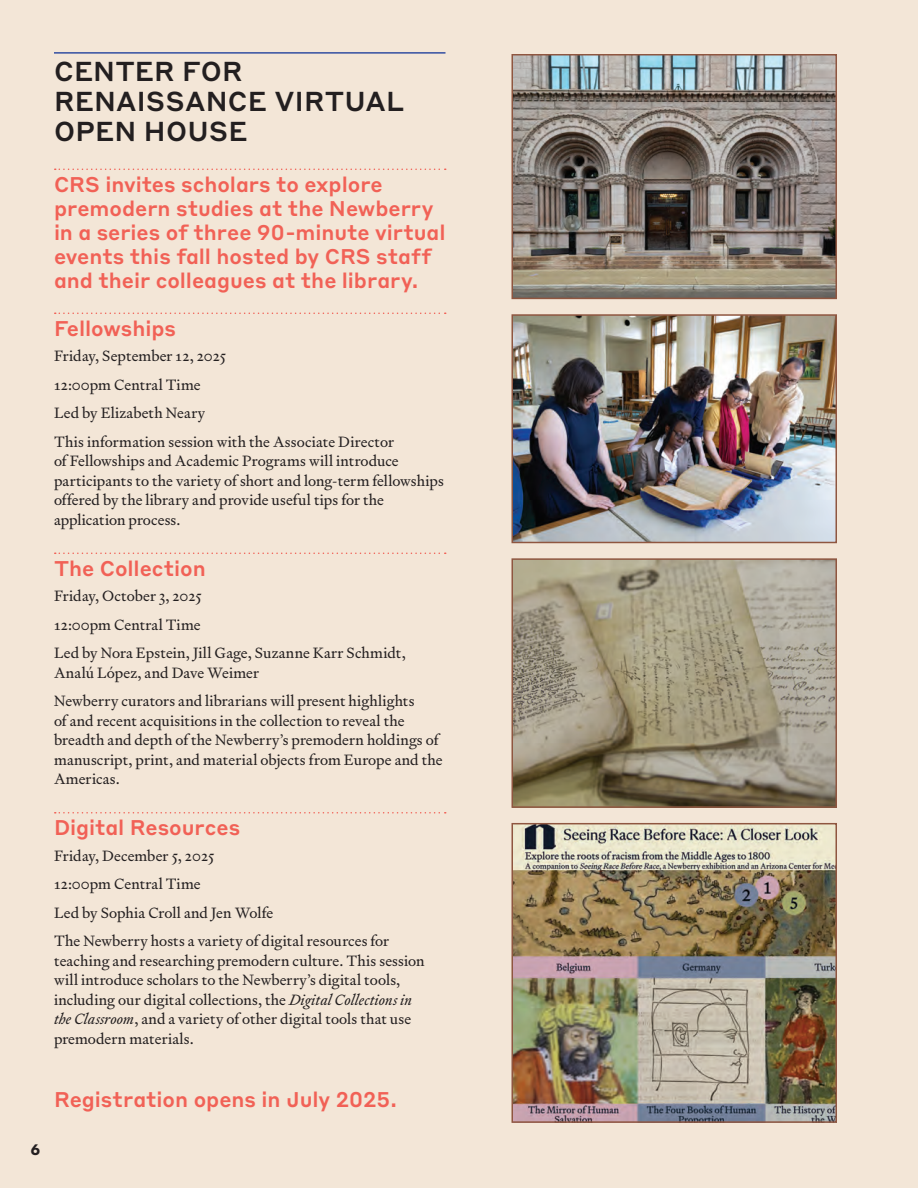
<style>
.page{position:relative;width:918px;height:1188px;background:#f3e6d7}
.page>*{position:absolute;margin:0;border:0;box-sizing:border-box;transform-origin:0 0}
.t1{font:500 27px/30px "Styrene B";letter-spacing:.01em;color:#231f20}
.t2{font:500 21px/24px "Styrene B";letter-spacing:-.005em;color:#f16156}
.t3{font:15px/19.5px "Signifier";letter-spacing:.005em;color:#231f20}
.t4{font:700 15px "Styrene B";color:#231f20}
.s1{font-style:italic}
</style>
<div class="page">
<hr style="left:54px;top:52px;width:392px;height:2px;background:#324ea1">
<svg style="left:55px;top:169px;width:391px;height:1px"></svg>
<svg style="left:55px;top:313px;width:391px;height:1px"></svg>
<svg style="left:55px;top:553px;width:391px;height:1px"></svg>
<svg style="left:55px;top:812px;width:391px;height:2px"></svg>
<img style="left:515px;top:317px;width:319px;height:223px">
<div style="left:512px;top:314px;width:325px;height:229px;border:2px solid #8f5640"></div>
<img style="left:515px;top:561px;width:319px;height:244px">
<div style="left:512px;top:558px;width:325px;height:250px;border:2px solid #8f5640"></div>
<img style="left:515px;top:826px;width:319px;height:294px">
<div style="left:512px;top:823px;width:325px;height:300px;border:2px solid #8f5640"></div>
<img style="left:515px;top:57px;width:319px;height:239px">
<div style="left:512px;top:54px;width:325px;height:245px;border:2px solid #8f5640"></div>
<h1 class="t1" style="left:54px;top:54px;width:352px">CENTER FOR<br>RENAISSANCE VIRTUAL<br>OPEN HOUSE</h1>
<h2 class="t2" style="left:54px;top:170px;width:393px">CRS invites scholars to explore premodern studies at the Newberry in a series of three 90-minute virtual events this fall hosted by CRS staff and their colleagues at the library.</h2>
<h2 class="t2" style="left:54px;top:314px;width:124px">Fellowships</h2>
<p class="t3" style="left:54px;top:342px;width:342px;line-height:28.5px">Friday, September 12, 2025<br>12:00pm Central Time<br>Led by Elizabeth Neary<br>This information session with the Associate Director</p>
<p class="t3" style="left:54px;top:451px;width:391px">of Fellowships and Academic Programs will introduce participants to the variety of short and long-term fellowships offered by the library and provide useful tips for the application process.</p>
<h2 class="t2" style="left:54px;top:554px;width:153px">The Collection</h2>
<p class="t3" style="left:54px;top:582px;width:353px;line-height:28.5px">Friday, October 3, 2025<br>12:00pm Central Time<br>Led by Nora Epstein, Jill Gage, Suzanne Karr Schmidt,</p>
<p class="t3" style="left:54px;top:658px;width:362px;line-height:28.5px">Analú López, and Dave Weimer<br>Newberry curators and librarians will present highlights</p>
<p class="t3" style="left:54px;top:711px;width:390px">of and recent acquisitions in the collection to reveal the breadth and depth of the Newberry’s premodern holdings of manuscript, print, and material objects from Europe and the Americas.</p>
<h2 class="t2" style="left:54px;top:814px;width:188px">Digital Resources</h2>
<p class="t3" style="left:54px;top:841px;width:337px;line-height:28.5px">Friday, December 5, 2025<br>12:00pm Central Time<br>Led by Sophia Croll and Jen Wolfe<br>The Newberry hosts a variety of digital resources for</p>
<p class="t3" style="left:54px;top:951px;width:372px">teaching and researching premodern culture. This session will introduce scholars to the Newberry’s digital tools, including our digital collections, the <span class="s1">Digital Collections in the Classroom</span>, and a variety of other digital tools that use premodern materials.</p>
<p class="t4" style="left:31px;top:1136px;width:11px">6</p>
<h2 class="t2" style="left:54px;top:1085px;width:344px">Registration opens in July 2025.</h2>
</div>
